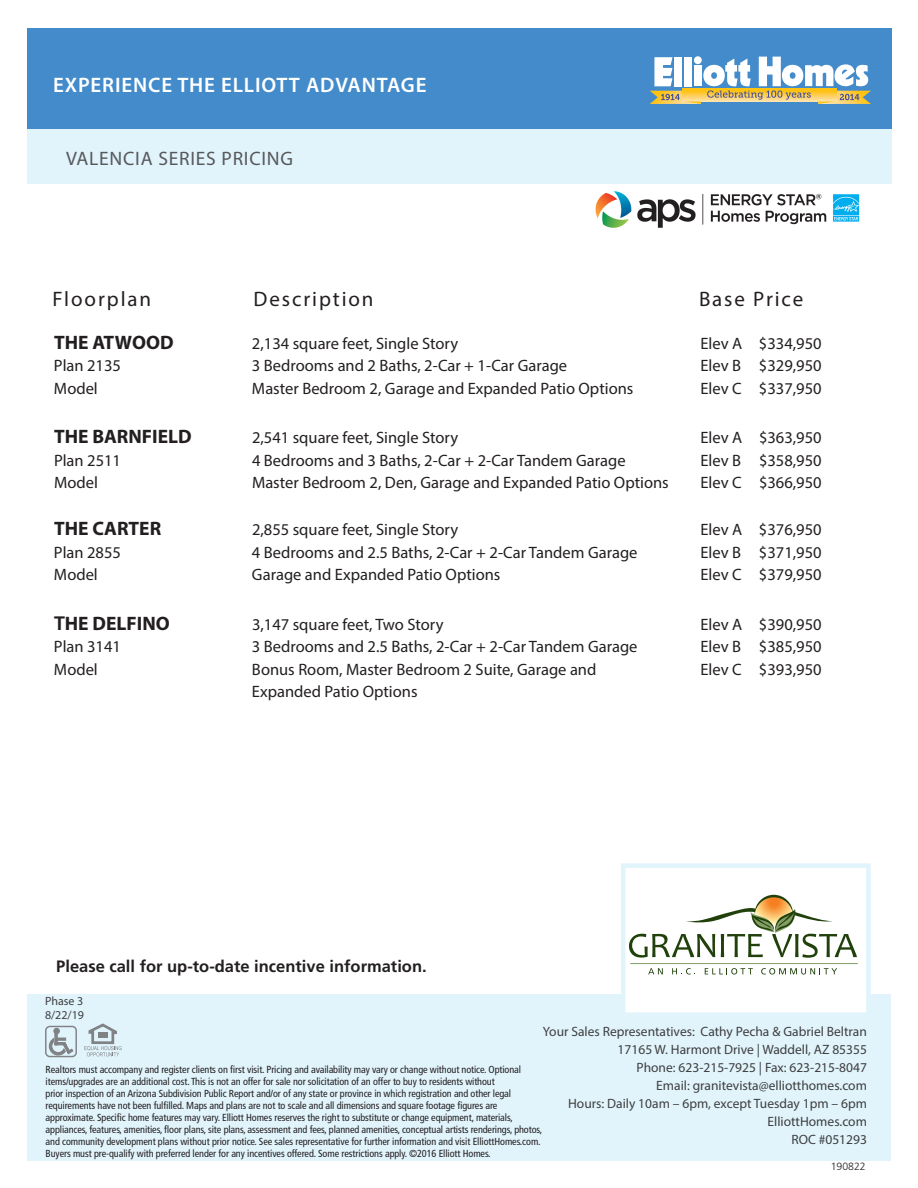
<style>
.page{position:relative;width:918px;height:1188px;background:#fff}
.page>*{position:absolute;margin:0;border:0;box-sizing:border-box;transform-origin:0 0}
.t1{font:600 21px "Myriad Pro";letter-spacing:.04em;color:#fff}
.t2{font:21px "Myriad Pro";letter-spacing:.09em;color:#231f20}
.t3{font:700 19.5px "Myriad Pro";color:#231f20}
.t4{font:19.5px "Myriad Pro";letter-spacing:.04em;color:#57585a}
.t5{font:16.5px "Myriad Pro";color:#231f20}
.t6{font:700 16.5px "Frutiger LT Std";color:#231f20}
.t7{font:13.5px/18px "Myriad Pro";color:#3e3e3f;text-align:right}
.t8{font:12px/14.4px "Myriad Pro";color:#3e3e3f}
.t9{font:300 10.5px "Frutiger LT Std";color:#231f20}
.t10{font:condensed 10.2px/12.1px "Frutiger LT Std";letter-spacing:-.01em;color:#231f20}
.s1{font-family:"Frutiger LT Std"}
</style>
<div class="page">
<div style="left:27px;top:994px;width:864px;height:167px;background:#e1f4fc"></div>
<div style="left:621px;top:863px;width:250px;height:154px;background:#fff;border:4px solid #e1f4fc"></div>
<svg style="left:84px;top:1023px;width:38px;height:33px"></svg>
<div style="left:45px;top:1026px;width:32px;height:31px;border:1px solid #808285;border-radius:4px"></div>
<svg style="left:49px;top:1028px;width:24px;height:27px"></svg>
<div style="left:28px;top:128px;width:864px;height:55px;background:#e1f4fc"></div>
<div style="left:28px;top:28px;width:864px;height:100px;background:#438bca"></div>
<svg style="left:650px;top:57px;width:221px;height:47px"></svg>
<svg style="left:629px;top:895px;width:228px;height:63px"></svg>
<hr style="left:630px;top:963px;width:228px;height:1px;background:#829e64">
<svg style="left:648px;top:968px;width:15px;height:6px"></svg>
<svg style="left:672px;top:968px;width:23px;height:7px"></svg>
<svg style="left:705px;top:968px;width:48px;height:7px"></svg>
<svg style="left:761px;top:968px;width:76px;height:7px"></svg>
<img style="left:595px;top:191px;width:265px;height:37px">
<h1 class="t1" style="left:53px;top:72px;width:375px">EXPERIENCE THE ELLIOTT ADVANTAGE</h1>
<h2 class="t4" style="left:66px;top:146px;width:229px">VALENCIA SERIES PRICING</h2>
<h1 class="t2" style="left:53px;top:286px;width:100px">Floorplan</h1>
<h1 class="t2" style="left:254px;top:286px;width:122px">Description</h1>
<h1 class="t2" style="left:699px;top:286px;width:106px">Base Price</h1>
<h2 class="t3" style="left:54px;top:329px;width:121px">THE ATWOOD</h2>
<h3 class="t5" style="left:252px;top:333px;width:208px">2,134 square feet, Single Story</h3>
<h3 class="t5" style="left:701px;top:333px;width:123px">Elev A $334,950</h3>
<h3 class="t5" style="left:54px;top:355px;width:69px">Plan 2135</h3>
<h3 class="t5" style="left:252px;top:355px;width:317px">3 Bedrooms and 2 Baths, 2-Car + 1-Car Garage</h3>
<h3 class="t5" style="left:701px;top:355px;width:123px">Elev B $329,950</h3>
<h3 class="t5" style="left:54px;top:378px;width:45px">Model</h3>
<h3 class="t5" style="left:252px;top:378px;width:383px">Master Bedroom 2, Garage and Expanded Patio Options</h3>
<h3 class="t5" style="left:701px;top:378px;width:123px">Elev C $337,950</h3>
<h2 class="t3" style="left:54px;top:424px;width:139px">THE BARNFIELD</h2>
<h3 class="t5" style="left:252px;top:427px;width:208px">2,541 square feet, Single Story</h3>
<h3 class="t5" style="left:701px;top:427px;width:123px">Elev A $363,950</h3>
<h3 class="t5" style="left:54px;top:450px;width:69px">Plan 2511</h3>
<h3 class="t5" style="left:252px;top:450px;width:375px">4 Bedrooms and 3 Baths, 2-Car + 2-Car Tandem Garage</h3>
<h3 class="t5" style="left:701px;top:450px;width:123px">Elev B $358,950</h3>
<h3 class="t5" style="left:54px;top:472px;width:45px">Model</h3>
<h3 class="t5" style="left:252px;top:472px;width:418px">Master Bedroom 2, Den, Garage and Expanded Patio Options</h3>
<h3 class="t5" style="left:701px;top:472px;width:123px">Elev C $366,950</h3>
<h2 class="t3" style="left:54px;top:516px;width:109px">THE CARTER</h2>
<h3 class="t5" style="left:252px;top:520px;width:208px">2,855 square feet, Single Story</h3>
<h3 class="t5" style="left:701px;top:520px;width:123px">Elev A $376,950</h3>
<h3 class="t5" style="left:54px;top:542px;width:69px">Plan 2855</h3>
<h3 class="t5" style="left:252px;top:542px;width:387px">4 Bedrooms and 2.5 Baths, 2-Car + 2-Car Tandem Garage</h3>
<h3 class="t5" style="left:701px;top:542px;width:123px">Elev B $371,950</h3>
<h3 class="t5" style="left:54px;top:565px;width:45px">Model</h3>
<h3 class="t5" style="left:252px;top:565px;width:250px">Garage and Expanded Patio Options</h3>
<h3 class="t5" style="left:701px;top:565px;width:123px">Elev C $379,950</h3>
<h2 class="t3" style="left:54px;top:610px;width:117px"><span class="s1">T</span>HE DELFINO</h2>
<h3 class="t5" style="left:252px;top:614px;width:193px">3,147 square feet, Two Story</h3>
<h3 class="t5" style="left:701px;top:614px;width:123px">Elev A $390,950</h3>
<h3 class="t5" style="left:54px;top:637px;width:69px">Plan 3141</h3>
<h3 class="t5" style="left:252px;top:637px;width:387px">3 Bedrooms and 2.5 Baths, 2-Car + 2-Car Tandem Garage</h3>
<h3 class="t5" style="left:701px;top:637px;width:123px">Elev B $385,950</h3>
<h3 class="t5" style="left:54px;top:659px;width:45px">Model</h3>
<h3 class="t5" style="left:252px;top:659px;width:346px">Bonus Room, Master Bedroom 2 Suite, Garage and</h3>
<h3 class="t5" style="left:701px;top:659px;width:123px">Elev C $393,950</h3>
<h3 class="t5" style="left:252px;top:682px;width:167px">Expanded Patio Options</h3>
<h3 class="t6" style="left:56px;top:957px;width:372px">Please call for up-to-date incentive information.</h3>
<p class="t8" style="left:45px;top:993px;width:41px">Phase 3<br>8/22/19</p>
<p class="t7" style="left:543px;top:1022px;width:325px">Your Sales Representatives: Cathy Pecha &amp; Gabriel Beltran 17165 W. Harmont Drive | Waddell, AZ 85355<br>Phone: 623-215-7925 | Fax: 623-215-8047<br>Email: granitevista@elliotthomes.com<br>Hours: Daily 10am – 6pm, except Tuesday 1pm – 6pm ElliottHomes.com<br>ROC #051293</p>
<p class="t10" style="left:46px;top:1063px;width:498px">Realtors must accompany and register clients on first visit. Pricing and availability may vary or change without notice. Optional items/upgrades are an additional cost. This is not an offer for sale nor solicitation of an offer to buy to residents without<br>prior inspection of an Arizona Subdivision Public Report and/or of any state or province in which registration and other legal requirements have not been fulfilled. Maps and plans are not to scale and all dimensions and square footage figures are approximate. Specific home features may vary. Elliott Homes reserves the right to substitute or change equipment, materials, appliances, features, amenities, floor plans, site plans, assessment and fees, planned amenities, conceptual artists renderings, photos, and community development plans without prior notice. See sales representative for further information and visit ElliottHomes.com.<br>Buyers must pre-qualify with preferred lender for any incentives offered. Some restrictions apply. ©2016 Elliott Homes.</p>
<p class="t9" style="left:831px;top:1161px;width:37px">190822</p>
</div>
